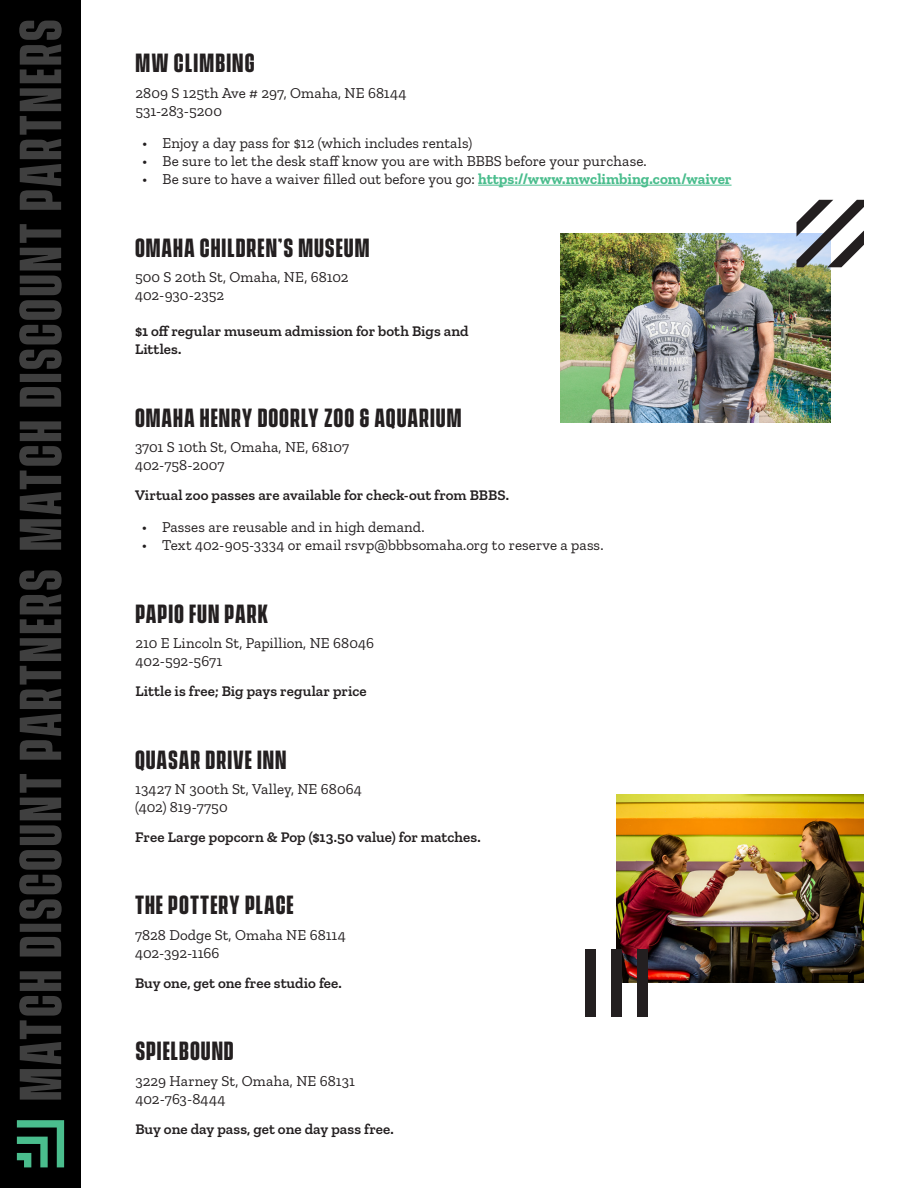
<style>
.page{position:relative;width:918px;height:1188px;background:#fff}
.page>*{position:absolute;margin:0;border:0;box-sizing:border-box;transform-origin:0 0}
.t1{font:700 24px "Vanguard CF";letter-spacing:.04em;color:#231f20}
.t2{font:15px "Zilla Slab";letter-spacing:.005em;color:#231f20}
.t3{font:600 15px/18px "Zilla Slab";letter-spacing:.005em;color:#231f20}
.s1{font-weight:700;color:#4abd8d}
</style>
<div class="page">
<hr style="left:478px;top:185px;width:254px;height:1px;background:#4abd8d">
<img style="left:617px;top:794px;width:247px;height:189px">
<img style="left:560px;top:234px;width:270px;height:189px">
<div style="left:638px;top:949px;width:10px;height:67px;background:#231f20"></div>
<div style="left:612px;top:949px;width:10px;height:67px;background:#231f20"></div>
<div style="left:585px;top:949px;width:10px;height:67px;background:#231f20"></div>
<svg style="left:796px;top:200px;width:68px;height:67px"></svg>
<div style="left:0;top:0;width:81px;height:1188px;background:#000"></div>
<svg style="left:17px;top:1120px;width:47px;height:47px"></svg>
<svg style="left:19px;top:570px;width:43px;height:530px"></svg>
<svg style="left:19px;top:21px;width:43px;height:529px"></svg>
<p class="t1" style="left:136px;top:45px;width:121px">MW CLIMBING</p>
<p class="t2" style="left:135px;top:85px;width:273px">2809 S 125th Ave # 297, Omaha, NE 68144</p>
<p class="t2" style="left:135px;top:103px;width:88px">531-283-5200</p>
<p class="t2" style="left:142px;top:135px;width:331px">• Enjoy a day pass for $12 (which includes rentals)</p>
<p class="t2" style="left:142px;top:153px;width:506px">• Be sure to let the desk staff know you are with BBBS before your purchase.</p>
<p class="t2" style="left:142px;top:171px;width:591px">• Be sure to have a waiver filled out before you go: <span class="s1">https://www.mwclimbing.com/waiver</span></p>
<p class="t1" style="left:135px;top:229px;width:236px">OMAHA CHILDREN’S MUSEUM</p>
<p class="t2" style="left:135px;top:269px;width:215px">500 S 20th St, Omaha, NE, 68102</p>
<p class="t2" style="left:135px;top:287px;width:91px">402-930-2352</p>
<p class="t3" style="left:135px;top:322px;width:335px">$1 off regular museum admission for both Bigs and<br>Littles.</p>
<p class="t1" style="left:135px;top:399px;width:328px">OMAHA HENRY DOORLY ZOO &amp; AQUARIUM</p>
<p class="t2" style="left:135px;top:439px;width:216px">3701 S 10th St, Omaha, NE, 68107</p>
<p class="t2" style="left:135px;top:457px;width:91px">402-758-2007</p>
<p class="t3" style="left:135px;top:486px;width:376px">Virtual zoo passes are available for check-out from BBBS.</p>
<p class="t2" style="left:142px;top:519px;width:284px">• Passes are reusable and in high demand.</p>
<p class="t2" style="left:142px;top:537px;width:463px">• Text 402-905-3334 or email rsvp@bbbsomaha.org to reserve a pass.</p>
<p class="t1" style="left:135px;top:595px;width:134px">PAPIO FUN PARK</p>
<p class="t2" style="left:136px;top:635px;width:240px">210 E Lincoln St, Papillion, NE 68046</p>
<p class="t2" style="left:136px;top:653px;width:88px">402-592-5671</p>
<p class="t3" style="left:136px;top:682px;width:233px">Little is free; Big pays regular price</p>
<p class="t1" style="left:135px;top:741px;width:153px">QUASAR DRIVE INN</p>
<p class="t2" style="left:135px;top:781px;width:229px">13427 N 300th St, Valley, NE 68064</p>
<p class="t2" style="left:135px;top:799px;width:94px">(402) 819-7750</p>
<p class="t3" style="left:135px;top:828px;width:347px">Free Large popcorn &amp; Pop ($13.50 value) for matches.</p>
<p class="t1" style="left:135px;top:887px;width:160px">THE POTTERY PLACE</p>
<p class="t2" style="left:135px;top:927px;width:212px">7828 Dodge St, Omaha NE 68114</p>
<p class="t2" style="left:135px;top:945px;width:86px">402-392-1166</p>
<p class="t3" style="left:135px;top:974px;width:208px">Buy one, get one free studio fee.</p>
<p class="t1" style="left:135px;top:1033px;width:100px">SPIELBOUND</p>
<p class="t2" style="left:135px;top:1072px;width:221px">3229 Harney St, Omaha, NE 68131</p>
<p class="t2" style="left:135px;top:1090px;width:92px">402-763-8444</p>
<p class="t3" style="left:135px;top:1120px;width:260px">Buy one day pass, get one day pass free.</p>
</div>
